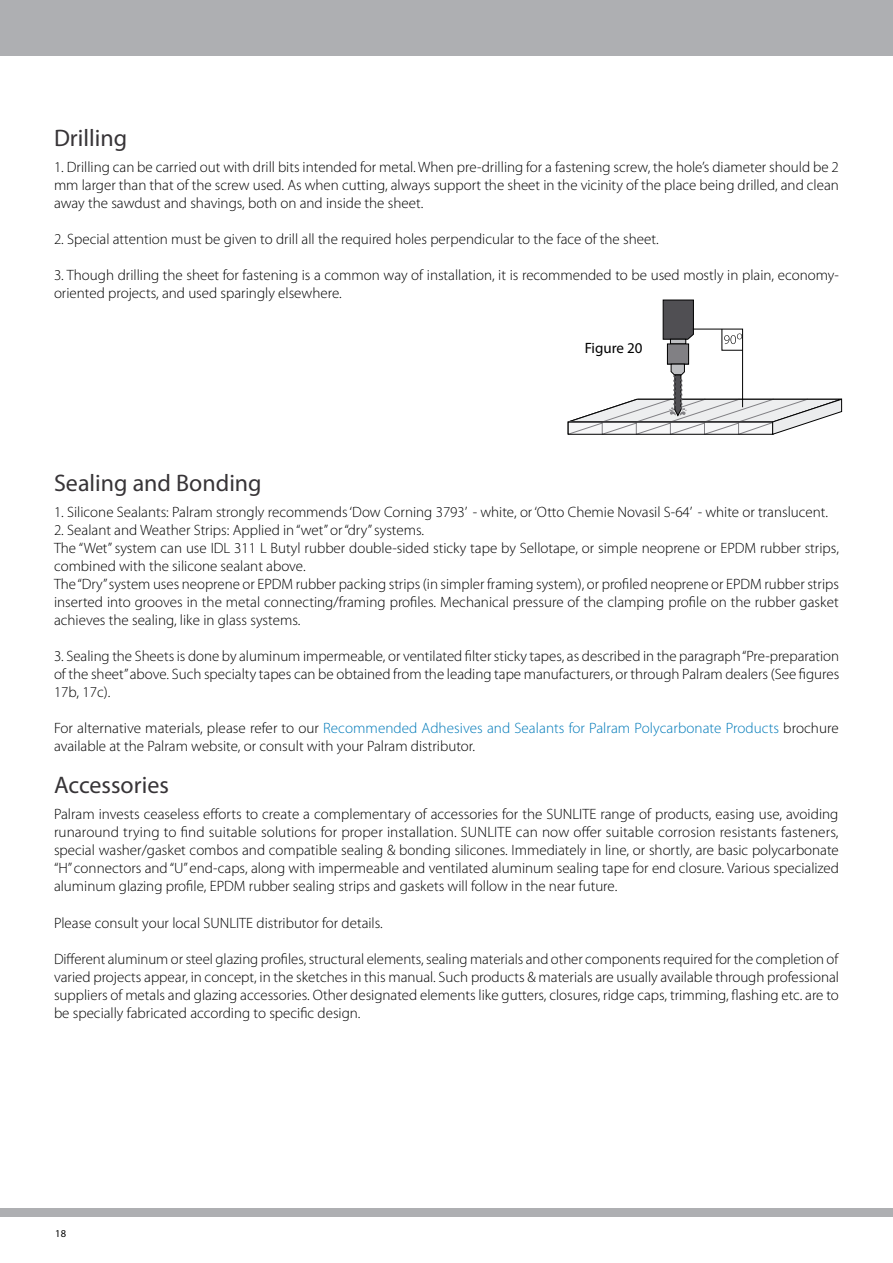
<style>
.page{position:relative;width:893px;height:1263px;background:#fff}
.page>*{position:absolute;margin:0;border:0;box-sizing:border-box;transform-origin:0 0}
.t1{font:24px "Myriad Pro";color:#373437}
.t2{font:300 15px/18px "Myriad Pro";color:#000;text-align:justify}
.t3{font:15px "Myriad Pro";color:#000}
.t4{font:10.5px "Myriad Pro";color:#000}
.s1{color:#007ab9}
</style>
<div class="page">
<div style="left:0;top:0;width:893px;height:55px;background:#aeafb2"></div>
<div style="left:0;top:1208px;width:893px;height:8px;background:#aeafb2"></div>
<svg style="left:567px;top:300px;width:276px;height:135px"></svg>
<h1 class="t1" style="left:54px;top:123px;width:75px">Drilling</h1>
<p class="t2" style="left:54px;top:158px;width:786px">1. Drilling can be carried out with drill bits intended for metal. When pre-drilling for a fastening screw, the hole’s diameter should be 2 mm larger than that of the screw used. As when cutting, always support the sheet in the vicinity of the place being drilled, and clean away the sawdust and shavings, both on and inside the sheet.</p>
<p class="t2" style="left:54px;top:230px;width:606px">2. Special attention must be given to drill all the required holes perpendicular to the face of the sheet.</p>
<p class="t2" style="left:54px;top:266px;width:786px">3. Though drilling the sheet for fastening is a common way of installation, it is recommended to be used mostly in plain, economy&shy;oriented projects, and used sparingly elsewhere.</p>
<p class="t3" style="left:585px;top:339px;width:59px">Figure 20</p>
<h1 class="t1" style="left:54px;top:468px;width:209px">Sealing and Bonding</h1>
<p class="t2" style="left:54px;top:504px;width:776px">1. Silicone Sealants: Palram strongly recommends ‘Dow Corning 3793’ - white, or ‘Otto Chemie Novasil S-64’ - white or translucent.</p>
<p class="t2" style="left:54px;top:522px;width:786px;text-align:left">2. Sealant and Weather Strips: Applied in “wet” or “dry” systems.<br>The “Wet” system can use IDL 311 L Butyl rubber double-sided sticky tape by Sellotape, or simple neoprene or EPDM rubber strips, combined with the silicone sealant above.<br>The “Dry” system uses neoprene or EPDM rubber packing strips (in simpler framing system), or profiled neoprene or EPDM rubber strips inserted into grooves in the metal connecting/framing profiles. Mechanical pressure of the clamping profile on the rubber gasket achieves the sealing, like in glass systems.</p>
<p class="t2" style="left:54px;top:648px;width:787px">3. Sealing the Sheets is done by aluminum impermeable, or ventilated filter sticky tapes, as described in the paragraph “Pre-preparation of the sheet” above. Such specialty tapes can be obtained from the leading tape manufacturers, or through Palram dealers (See figures 17b, 17c).</p>
<p class="t2" style="left:54px;top:720px;width:786px">For alternative materials, please refer to our <span class="s1">Recommended Adhesives and Sealants for Palram Polycarbonate Products</span> brochure available at the Palram website, or consult with your Palram distributor.</p>
<h1 class="t1" style="left:54px;top:770px;width:116px">Accessories</h1>
<p class="t2" style="left:54px;top:806px;width:786px">Palram invests ceaseless efforts to create a complementary of accessories for the SUNLITE range of products, easing use, avoiding runaround trying to find suitable solutions for proper installation. SUNLITE can now offer suitable corrosion resistants fasteners, special washer/gasket combos and compatible sealing &amp; bonding silicones. Immediately in line, or shortly, are basic polycarbonate “H” connectors and “U” end-caps, along with impermeable and ventilated aluminum sealing tape for end closure. Various specialized aluminum glazing profile, EPDM rubber sealing strips and gaskets will follow in the near future.</p>
<p class="t2" style="left:54px;top:914px;width:330px">Please consult your local SUNLITE distributor for details.</p>
<p class="t2" style="left:54px;top:950px;width:786px">Different aluminum or steel glazing profiles, structural elements, sealing materials and other components required for the completion of varied projects appear, in concept, in the sketches in this manual. Such products &amp; materials are usually available through professional suppliers of metals and glazing accessories. Other designated elements like gutters, closures, ridge caps, trimming, flashing etc. are to be specially fabricated according to specific design.</p>
<p class="t4" style="left:55px;top:1227px;width:12px">18</p>
</div>
